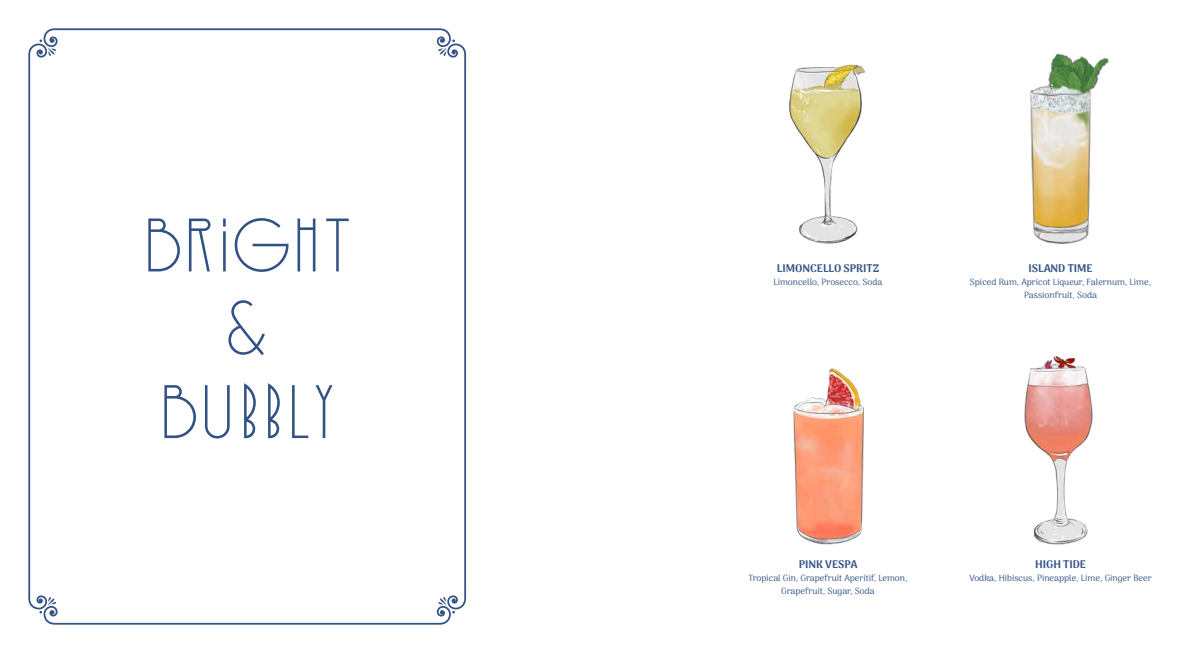
<style>
.page{position:relative;width:1191px;height:652px;background:#fff}
.page>*{position:absolute;margin:0;border:0;box-sizing:border-box;transform-origin:0 0}
.t1{font:72px/83.3px "Garine First";color:#325285;text-align:center}
.t2{font:700 11px "Arima";color:#325285}
.t3{font:9px/13px "Arima";color:#325285;text-align:center}
</style>
<div class="page">
<svg style="left:28px;top:28px;width:438px;height:597px"></svg>
<img style="left:1030px;top:53px;width:79px;height:191px">
<img style="left:789px;top:64px;width:76px;height:180px">
<img style="left:793px;top:368px;width:71px;height:177px">
<img style="left:1024px;top:356px;width:69px;height:189px">
<h1 class="t1" style="left:141px;top:205px;width:213px">Bright &amp;<br>Bubbly</h1>
<p class="t2" style="left:777px;top:261px;width:104px">LIMONCELLO SPRITZ</p>
<p class="t3" style="left:773px;top:275px;width:111px">Limoncello, Prosecco, Soda</p>
<p class="t2" style="left:1028px;top:261px;width:66px">ISLAND TIME</p>
<p class="t3" style="left:970px;top:275px;width:183px">Spiced Rum, Apricot Liqueur, Falernum, Lime,<br>Passionfruit, Soda</p>
<p class="t2" style="left:798px;top:558px;width:60px">PINK VESPA</p>
<p class="t3" style="left:748px;top:572px;width:160px">Tropical Gin, Grapefruit Aperitif, Lemon,<br>Grapefruit, Sugar, Soda</p>
<p class="t2" style="left:1035px;top:558px;width:52px">HIGH TIDE</p>
<p class="t3" style="left:969px;top:572px;width:184px">Vodka, Hibiscus, Pineapple, Lime, Ginger Beer</p>
</div>
